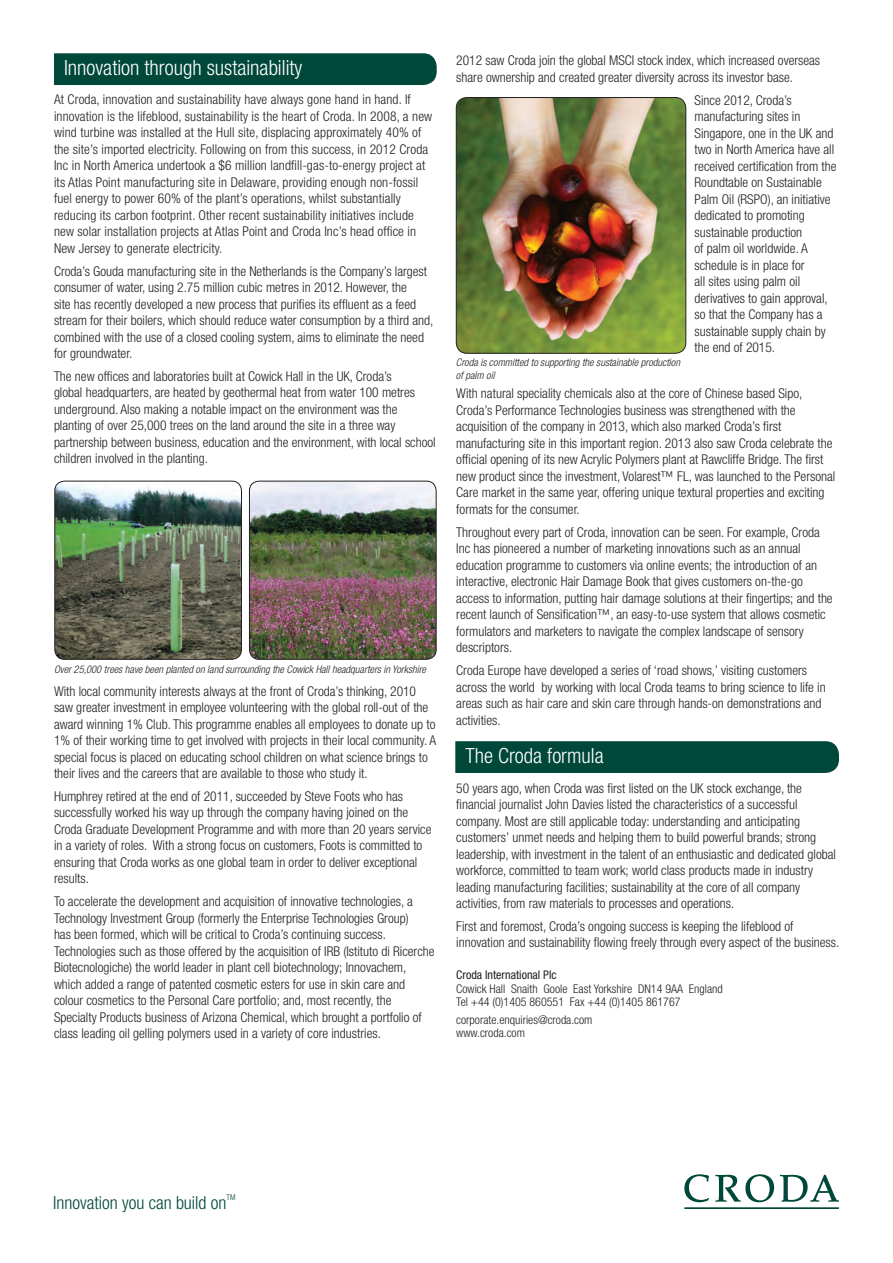
<style>
.page{position:relative;width:893px;height:1263px;background:#fff}
.page>*{position:absolute;margin:0;border:0;box-sizing:border-box;transform-origin:0 0}
.t1{font:300 condensed 21px "Helvetica Neue";color:#fff}
.t2{font:300 condensed 18px "Helvetica Neue";color:#004839}
.t3{font:300 condensed 13.5px/16.5px "Helvetica Neue";color:#231f20}
.t4{font:300 condensed 12px/13.5px "Helvetica Neue";color:#231f20}
.t5{font:italic 300 condensed 10.5px/12.6px "Helvetica Neue";color:#231f20}
.t6{font:300 condensed 7.8px "Helvetica Neue";color:#004839}
.s1{font-weight:400}
</style>
<div class="page">
<div style="left:54px;top:53px;width:383px;height:32px;background:#004839"></div>
<div style="left:455px;top:741px;width:384px;height:32px;background:#004839"></div>
<img style="left:456px;top:98px;width:230px;height:255px">
<div style="left:456px;top:97px;width:230px;height:256px;border:1px solid #231f20;border-radius:11px"></div>
<img style="left:55px;top:481px;width:186px;height:178px">
<div style="left:55px;top:481px;width:187px;height:178px;border:1px solid #231f20;border-radius:10px"></div>
<img style="left:249px;top:481px;width:187px;height:178px">
<div style="left:249px;top:481px;width:187px;height:178px;border:1px solid #231f20;border-radius:10px"></div>
<svg style="left:684px;top:1174px;width:25px;height:28px"></svg>
<svg style="left:715px;top:1174px;width:59px;height:28px"></svg>
<svg style="left:780px;top:1175px;width:59px;height:27px"></svg>
<hr style="left:684px;top:1207px;width:155px;height:2px;background:#004839">
<p class="t1" style="left:64px;top:56px;width:240px">Innovation through sustainability</p>
<p class="t3" style="left:54px;top:91px;width:380px">At Croda, innovation and sustainability have always gone hand in hand. If innovation is the lifeblood, sustainability is the heart of Croda. In 2008, a new wind turbine was installed at the Hull site, displacing approximately 40% of the site’s imported electricity. Following on from this success, in 2012 Croda Inc in North America undertook a $6 million landfill-gas-to-energy project at its Atlas Point manufacturing site in Delaware, providing enough non-fossil fuel energy to power 60% of the plant’s operations, whilst substantially reducing its carbon footprint. Other recent sustainability initiatives include new solar installation projects at Atlas Point and Croda Inc’s head office in New Jersey to generate electricity.</p>
<p class="t3" style="left:54px;top:262px;width:381px">Croda’s Gouda manufacturing site in the Netherlands is the Company’s largest consumer of water, using 2.75 million cubic metres in 2012. However, the<br>site has recently developed a new process that purifies its effluent as a feed stream for their boilers, which should reduce water consumption by a third and, combined with the use of a closed cooling system, aims to eliminate the need for groundwater.</p>
<p class="t3" style="left:54px;top:368px;width:383px">The new offices and laboratories built at Cowick Hall in the UK, Croda’s<br>global headquarters, are heated by geothermal heat from water 100 metres underground. Also making a notable impact on the environment was the planting of over 25,000 trees on the land around the site in a three way partnership between business, education and the environment, with local school children involved in the planting.</p>
<p class="t5" style="left:54px;top:662px;width:374px">Over 25,000 trees have been planted on land surrounding the Cowick Hall headquarters in Yorkshire</p>
<p class="t3" style="left:54px;top:682px;width:384px">With local community interests always at the front of Croda’s thinking, 2010 saw greater investment in employee volunteering with the global roll-out of the award winning 1% Club. This programme enables all employees to donate up to 1% of their working time to get involved with projects in their local community. A special focus is placed on educating school children on what science brings to their lives and the careers that are available to those who study it.</p>
<p class="t3" style="left:54px;top:788px;width:379px">Humphrey retired at the end of 2011, succeeded by Steve Foots who has successfully worked his way up through the company having joined on the Croda Graduate Development Programme and with more than 20 years service in a variety of roles. With a strong focus on customers, Foots is committed to ensuring that Croda works as one global team in order to deliver exceptional results.</p>
<p class="t3" style="left:54px;top:893px;width:382px">To accelerate the development and acquisition of innovative technologies, a Technology Investment Group (formerly the Enterprise Technologies Group)<br>has been formed, which will be critical to Croda’s continuing success.<br>Technologies such as those offered by the acquisition of IRB (Istituto di Ricerche Biotecnologiche) the world leader in plant cell biotechnology; Innovachem, which added a range of patented cosmetic esters for use in skin care and colour cosmetics to the Personal Care portfolio; and, most recently, the Specialty Products business of Arizona Chemical, which brought a portfolio of class leading oil gelling polymers used in a variety of core industries.</p>
<p class="t3" style="left:456px;top:52px;width:365px">2012 saw Croda join the global MSCI stock index, which increased overseas share ownership and created greater diversity across its investor base.</p>
<p class="t3" style="left:694px;top:91px;width:143px">Since 2012, Croda’s manufacturing sites in<br>Singapore, one in the UK and two in North America have all received certification from the<br>Roundtable on Sustainable<br>Palm Oil (RSPO), an initiative dedicated to promoting sustainable production<br>of palm oil worldwide. A schedule is in place for<br>all sites using palm oil derivatives to gain approval, so that the Company has a sustainable supply chain by the end of 2015.</p>
<p class="t3" style="left:456px;top:385px;width:381px">With natural speciality chemicals also at the core of Chinese based Sipo, Croda’s Performance Technologies business was strengthened with the acquisition of the company in 2013, which also marked Croda’s first manufacturing site in this important region. 2013 also saw Croda celebrate the official opening of its new Acrylic Polymers plant at Rawcliffe Bridge. The first new product since the investment, Volarest™ FL, was launched to the Personal Care market in the same year, offering unique textural properties and exciting formats for the consumer.</p>
<p class="t3" style="left:456px;top:524px;width:378px">Throughout every part of Croda, innovation can be seen. For example, Croda Inc has pioneered a number of marketing innovations such as an annual education programme to customers via online events; the introduction of an interactive, electronic Hair Damage Book that gives customers on-the-go access to information, putting hair damage solutions at their fingertips; and the recent launch of Sensification™, an easy-to-use system that allows cosmetic formulators and marketers to navigate the complex landscape of sensory descriptors.</p>
<p class="t3" style="left:456px;top:662px;width:371px">Croda Europe have developed a series of ‘road shows,’ visiting customers across the world by working with local Croda teams to bring science to life in areas such as hair care and skin care through hands-on demonstrations and activities.</p>
<p class="t5" style="left:456px;top:356px;width:226px">Croda is committed to supporting the sustainable production of palm oil</p>
<p class="t1" style="left:466px;top:744px;width:140px">The Croda formula</p>
<p class="t3" style="left:456px;top:779px;width:381px">50 years ago, when Croda was first listed on the UK stock exchange, the financial journalist John Davies listed the characteristics of a successful company. Most are still applicable today: understanding and anticipating customers’ unmet needs and helping them to build powerful brands; strong leadership, with investment in the talent of an enthusiastic and dedicated global workforce, committed to team work; world class products made in industry leading manufacturing facilities; sustainability at the core of all company activities, from raw materials to processes and operations.</p>
<p class="t3" style="left:456px;top:918px;width:385px">First and foremost, Croda’s ongoing success is keeping the lifeblood of innovation and sustainability flowing freely through every aspect of the business.</p>
<p class="t4" style="left:456px;top:968px;width:268px"><span class="s1">Croda International Plc<br></span>Cowick Hall Snaith Goole East Yorkshire DN14 9AA England<br>Tel +44 (0)1405 860551 Fax +44 (0)1405 861767</p>
<p class="t4" style="left:456px;top:1013px;width:138px">corporate.enquiries@croda.com www.croda.com</p>
<p class="t2" style="left:53px;top:1192px;width:175px">Innovation you can build on</p>
<p class="t6" style="left:227px;top:1193px;width:10px">TM</p>
</div>
